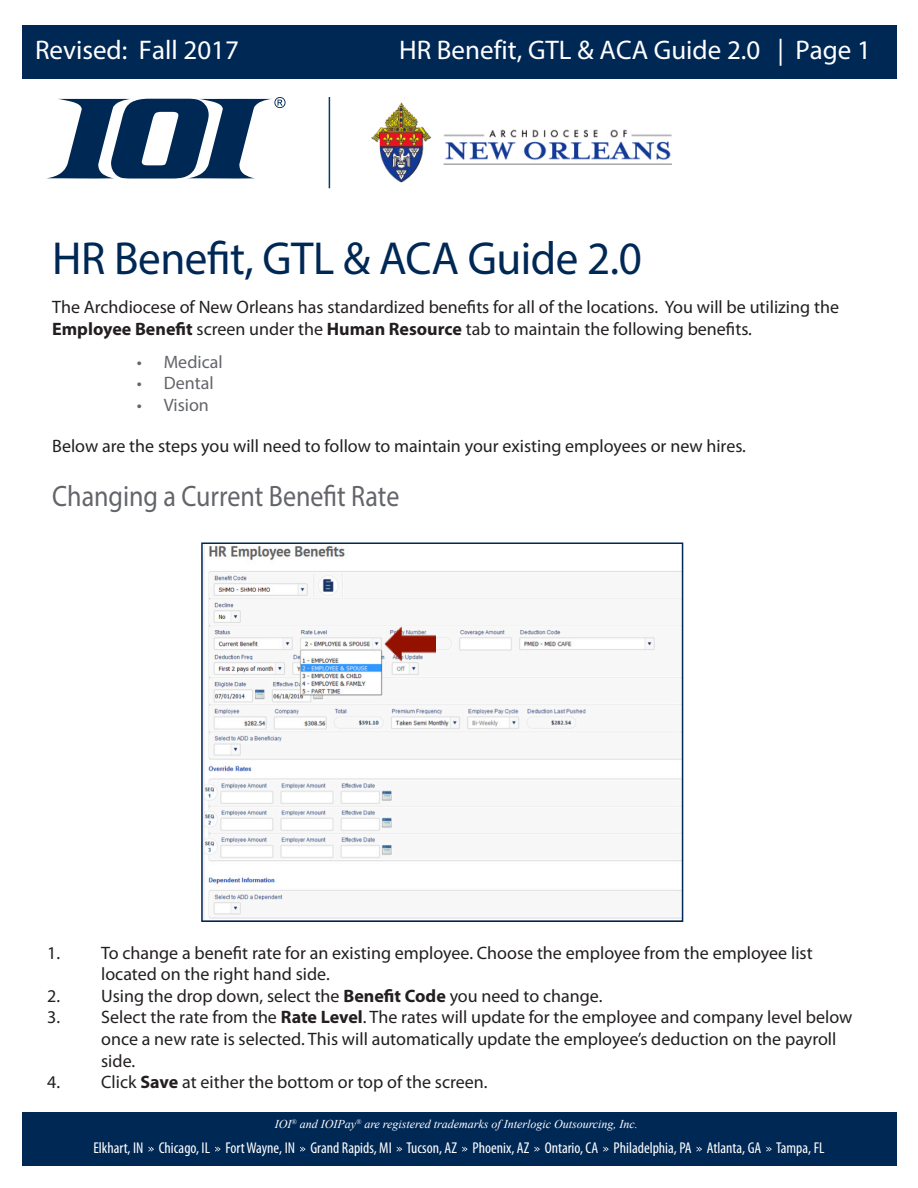
<style>
.page{position:relative;width:918px;height:1188px;background:#fff}
.page>*{position:absolute;margin:0;border:0;box-sizing:border-box;transform-origin:0 0}
.t1{font:46.5px "Myriad Pro";letter-spacing:-.01em;color:#002855}
.t2{font:29.55px "Myriad Pro";color:#63656a;scale:.88 1}
.t3{font:27px "Myriad Pro";color:#fff}
.t4{font:18px/21.6px "Myriad Pro";color:#231f20}
.t5{font:18px "Myriad Pro";color:#63656a}
.t6{font:condensed 15.75px "Myriad Pro";color:#fff}
.t7{font:italic 12px "Times New Roman";color:#fff}
.s1{font-weight:700}
.s2{font-style:inherit}
</style>
<div class="page">
<div style="left:22px;top:1112px;width:874px;height:54px;background:#002855"></div>
<div style="left:22px;top:25px;width:874px;height:54px;background:#002855"></div>
<svg style="left:148px;top:1147px;width:6px;height:5px"></svg>
<svg style="left:215px;top:1147px;width:5px;height:5px"></svg>
<svg style="left:300px;top:1147px;width:5px;height:5px"></svg>
<svg style="left:397px;top:1147px;width:5px;height:5px"></svg>
<svg style="left:462px;top:1147px;width:6px;height:5px"></svg>
<svg style="left:534px;top:1147px;width:6px;height:5px"></svg>
<svg style="left:603px;top:1147px;width:6px;height:5px"></svg>
<svg style="left:697px;top:1147px;width:5px;height:5px"></svg>
<svg style="left:766px;top:1147px;width:6px;height:5px"></svg>
<svg style="left:46px;top:97px;width:240px;height:82px"></svg>
<hr style="left:329px;top:97px;width:1px;height:91px;background:#013c71">
<img style="left:204px;top:545px;width:476px;height:374px">
<div style="left:201px;top:542px;width:482px;height:380px;border:2px solid #002855"></div>
<img style="left:384px;top:627px;width:52px;height:35px">
<img style="left:372px;top:102px;width:300px;height:81px">
<p class="t3" style="left:35px;top:33px;width:205px">Revised: Fall 2017</p>
<p class="t3" style="left:399px;top:33px;width:473px">HR Benefit, GTL &amp; ACA Guide 2.0 | Page 1</p>
<p class="t1" style="left:52px;top:230px;width:591px">HR Benefit, GTL &amp; ACA Guide 2.0</p>
<p class="t4" style="left:52px;top:296px;width:788px">The Archdiocese of New Orleans has standardized benefits for all of the locations. You will be utilizing the<br><span class="s1">Employee Benefit</span> screen under the <span class="s1">Human Resource</span> tab to maintain the following benefits.</p>
<p class="t5" style="left:137px;top:351px;width:87px">• Medical</p>
<p class="t5" style="left:137px;top:372px;width:78px">• Dental</p>
<p class="t5" style="left:137px;top:394px;width:74px">• Vision</p>
<p class="t4" style="left:52px;top:434px;width:695px">Below are the steps you will need to follow to maintain your existing employees or new hires.</p>
<p class="t2" style="left:52px;top:478px;width:396px">Changing a Current Benefit Rate</p>
<p class="t4" style="left:101px;top:941px;width:713px;text-indent:-54px">1. To change a benefit rate for an existing employee. Choose the employee from the employee list located on the right hand side.</p>
<p class="t4" style="left:47px;top:985px;width:557px">2. Using the drop down, select the <span class="s1">Benefit Code</span> you need to change.</p>
<p class="t4" style="left:101px;top:1006px;width:753px;text-indent:-54px">3. Select the rate from the <span class="s1">Rate Level</span>. The rates will update for the employee and company level below once a new rate is selected. This will automatically update the employee’s deduction on the payroll side.</p>
<p class="t4" style="left:47px;top:1071px;width:442px">4. Click <span class="s1">Save</span> at either the bottom or top of the screen.</p>
<p class="t7" style="left:275px;top:1116px;width:365px"><span class="s2">IOI</span><sup>®</sup> and IOIPay<sup>®</sup> are registered trademarks of Interlogic Outsourcing, Inc.</p>
<p class="t6" style="left:94px;top:1139px;width:732px">Elkhart, IN Chicago, IL Fort Wayne, IN Grand Rapids, MI Tucson, AZ Phoenix, AZ Ontario, CA Philadelphia, PA Atlanta, GA Tampa, FL</p>
</div>
